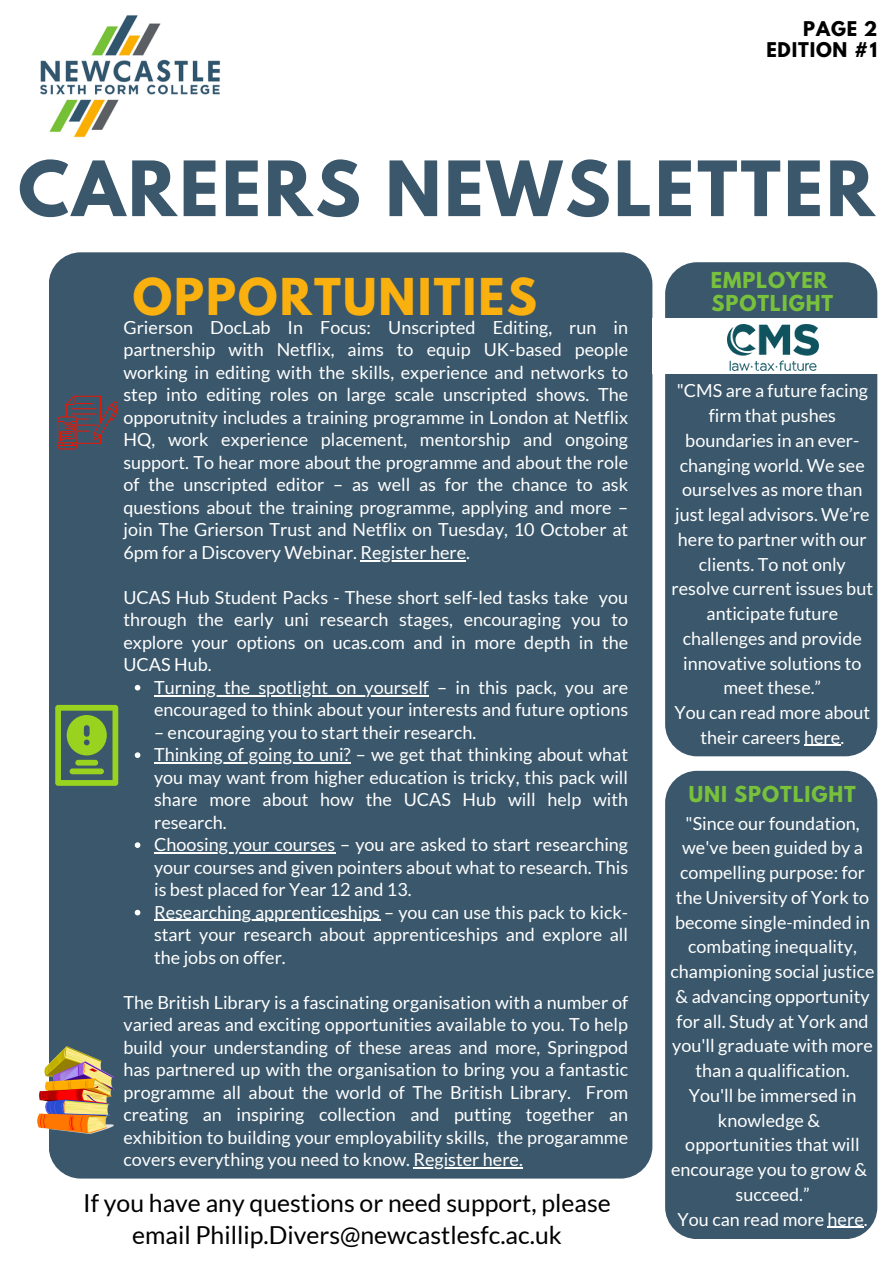
<style>
.page{position:relative;width:893px;height:1264px;background:#fff}
.page>*{position:absolute;margin:0;border:0;box-sizing:border-box;transform-origin:0 0}
.t1{font:700 67.5px "League Spartan";letter-spacing:.045em;color:#3a576b}
.t2{font:700 45px "League Spartan";letter-spacing:.045em;color:#fab00f}
.t3{font:24.75px/31.5px "Lato";color:#000;text-align:center}
.t4{font:700 19.5px "League Spartan";letter-spacing:.045em;color:#78c13c}
.t5{font:18px/22.5px "Lato";color:#fff;text-align:justify}
.t6{font:700 18px "League Spartan";letter-spacing:.045em;color:#000}
</style>
<div class="page">
<div style="left:49px;top:252px;width:603px;height:926px;background:#3a576b;border-radius:32px"></div>
<div style="left:665px;top:262px;width:212px;height:494px;background:#3a576b;border-radius:32px"></div>
<div style="left:665px;top:770px;width:212px;height:468px;background:#3a576b;border-radius:32px"></div>
<svg style="left:57px;top:396px;width:61px;height:53px"></svg>
<svg style="left:55px;top:705px;width:63px;height:80px"></svg>
<img style="left:37px;top:1046px;width:77px;height:87px">
<svg style="left:135px;top:685px;width:5px;height:5px"></svg>
<hr style="left:154px;top:695px;width:275px;height:1px;background:#fff">
<svg style="left:135px;top:752px;width:5px;height:6px"></svg>
<hr style="left:154px;top:762px;width:197px;height:1px;background:#fff">
<svg style="left:135px;top:842px;width:5px;height:6px"></svg>
<hr style="left:154px;top:852px;width:181px;height:1px;background:#fff">
<svg style="left:135px;top:909px;width:5px;height:6px"></svg>
<hr style="left:154px;top:919px;width:226px;height:2px;background:#fff">
<hr style="left:360px;top:560px;width:106px;height:1px;background:#fff">
<hr style="left:413px;top:1167px;width:110px;height:1px;background:#fff">
<div style="left:652px;top:318px;width:240px;height:55px;background:#fff"></div>
<img style="left:727px;top:324px;width:91px;height:46px">
<img style="left:40px;top:15px;width:180px;height:123px">
<hr style="left:804px;top:745px;width:36px;height:1px;background:#fff">
<hr style="left:827px;top:1226px;width:36px;height:1px;background:#fff">
<p class="t6" style="left:803px;top:20px;width:76px">PAGE 2</p>
<p class="t6" style="left:766px;top:40px;width:112px">EDITION #1</p>
<p class="t1" style="left:18px;top:155px;width:857px">CAREERS NEWSLETTER</p>
<p class="t2" style="left:133px;top:274px;width:405px">OPPORTUNITIES</p>
<p class="t5" style="left:123px;top:316px;width:506px">Grierson DocLab In Focus: Unscripted Editing, run in partnership with Netflix, aims to equip UK-based people working in editing with the skills, experience and networks to step into editing roles on large scale unscripted shows. The opporutnity includes a training programme in London at Netflix HQ, work experience placement, mentorship and ongoing support. To hear more about the programme and about the role of the unscripted editor – as well as for the chance to ask questions about the training programme, applying and more – join The Grierson Trust and Netflix on Tuesday, 10 October at 6pm for a Discovery Webinar. Register here.</p>
<p class="t5" style="left:123px;top:585px;width:506px">UCAS Hub Student Packs - These short self-led tasks take you through the early uni research stages, encouraging you to explore your options on ucas.com and in more depth in the UCAS Hub.</p>
<p class="t5" style="left:154px;top:675px;width:475px">Turning the spotlight on yourself – in this pack, you are encouraged to think about your interests and future options</p>
<p class="t5" style="left:154px;top:720px;width:323px">– encouraging you to start their research.</p>
<p class="t5" style="left:154px;top:743px;width:475px">Thinking of going to uni? – we get that thinking about what you may want from higher education is tricky, this pack will share more about how the UCAS Hub will help with research.</p>
<p class="t5" style="left:154px;top:833px;width:475px">Choosing your courses – you are asked to start researching your courses and given pointers about what to research. This is best placed for Year 12 and 13.</p>
<p class="t5" style="left:154px;top:900px;width:475px">Researching apprenticeships – you can use this pack to kick&shy;start your research about apprenticeships and explore all the jobs on offer.</p>
<p class="t5" style="left:123px;top:990px;width:506px">The British Library is a fascinating organisation with a number of varied areas and exciting opportunities available to you. To help build your understanding of these areas and more, Springpod has partnered up with the organisation to bring you a fantastic programme all about the world of The British Library. From creating an inspiring collection and putting together an exhibition to building your employability skills, the progaramme covers everything you need to know. Register here.</p>
<p class="t3" style="left:83px;top:1186px;width:529px">If you have any questions or need support, please email Phillip.Divers@newcastlesfc.ac.uk</p>
<p class="t4" style="left:710px;top:271px;width:118px">EMPLOYER</p>
<p class="t4" style="left:711px;top:293px;width:123px">SPOTLIGHT</p>
<p class="t5" style="left:671px;top:378px;width:203px;line-height:24.8px;text-align:center">"CMS are a future facing firm that pushes boundaries in an ever&shy;changing world. We see ourselves as more than just legal advisors. We’re here to partner with our clients. To not only resolve current issues but anticipate future challenges and provide innovative solutions to meet these.”</p>
<p class="t5" style="left:674px;top:699px;width:197px;line-height:24.8px;text-align:center">You can read more about their careers here.</p>
<p class="t4" style="left:688px;top:784px;width:169px">UNI SPOTLIGHT</p>
<p class="t5" style="left:670px;top:810px;width:206px;line-height:24.8px;text-align:center">"Since our foundation, we've been guided by a compelling purpose: for the University of York to become single-minded in combating inequality, championing social justice &amp; advancing opportunity for all. Study at York and you'll graduate with more than a qualification.</p>
<p class="t5" style="left:671px;top:1082px;width:197px;line-height:24.8px;text-align:center">You'll be immersed in knowledge &amp; opportunities that will encourage you to grow &amp; succeed.”</p>
<p class="t5" style="left:677px;top:1207px;width:191px">You can read more here.</p>
</div>
